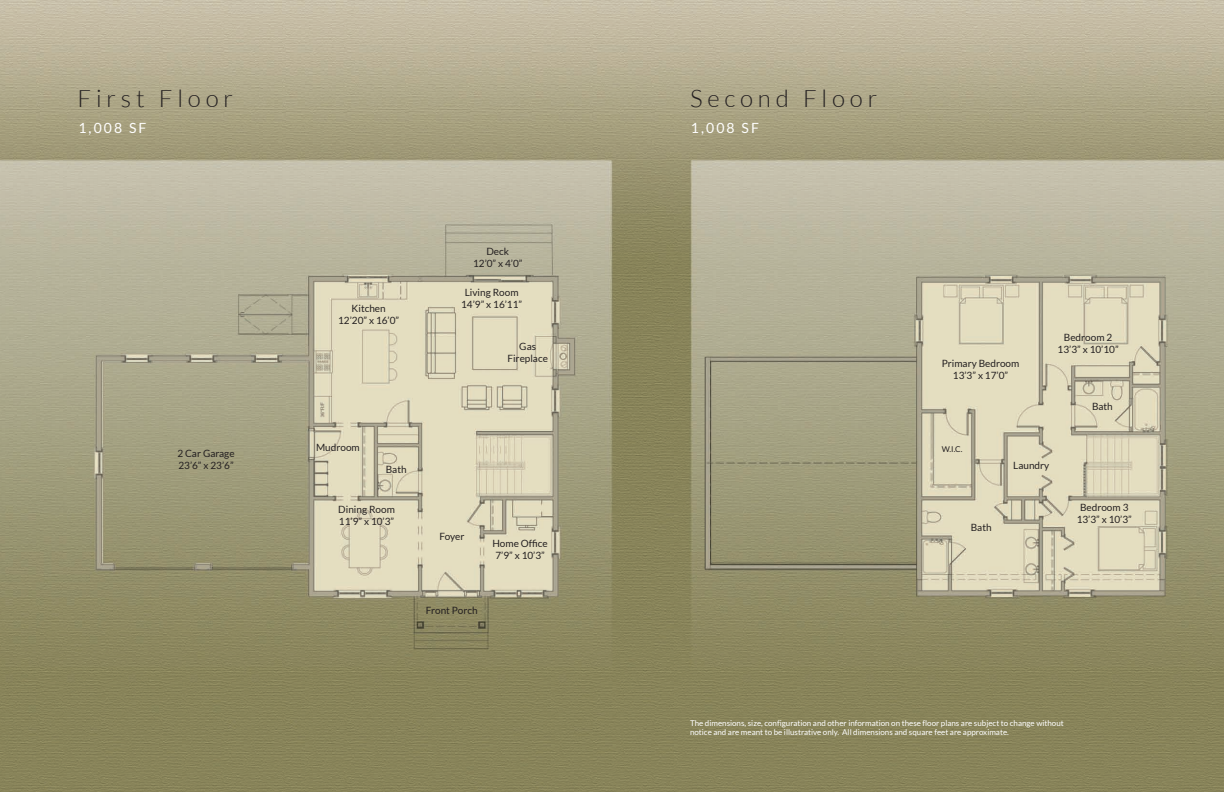
<style>
.page{position:relative;width:1224px;height:792px;background:#fff}
.page>*{position:absolute;margin:0;border:0;box-sizing:border-box;transform-origin:0 0}
.t1{font:300 24px "Lato";letter-spacing:.2em;color:#231f20}
.t2{font:14px "Lato";letter-spacing:.15em;color:#fff}
.t3{font:10px/12px "Lato";color:#231f20;text-align:center}
.t4{font:8px/9px "Lato";color:#fff}
.t5{font:8px "Lato";color:#231f20}
</style>
<div class="page">
<img style="left:0;top:0;width:1224px;height:792px">
<h1 class="t1" style="left:78px;top:83px;width:157px">First Floor</h1>
<h2 class="t2" style="left:78px;top:119px;width:70px">1,008 SF</h2>
<p class="t3" style="left:177px;top:447px;width:59px;text-align:left">2 Car Garage<br>23’6” x 23’6”</p>
<p class="t3" style="left:338px;top:302px;width:63px">Kitchen<br>12’20” x 16’0”</p>
<p class="t3" style="left:473px;top:245px;width:51px">Deck<br>12’0” x 4’0”</p>
<p class="t3" style="left:461px;top:286px;width:63px">Living Room<br>14’9” x 16’11”</p>
<p class="t3" style="left:507px;top:340px;width:42px">Gas<br>Fireplace</p>
<p class="t3" style="left:316px;top:441px;width:45px">Mudroom</p>
<p class="t3" style="left:386px;top:463px;width:22px">Bath</p>
<p class="t3" style="left:338px;top:504px;width:58px;text-align:left">Dining Room<br>11’9” x 10’3”</p>
<p class="t3" style="left:439px;top:530px;width:26px">Foyer</p>
<p class="t3" style="left:492px;top:537px;width:57px">Home Office<br>7’9” x 10’3”</p>
<p class="t3" style="left:426px;top:604px;width:53px">Front Porch</p>
<h1 class="t1" style="left:690px;top:83px;width:189px">Second Floor</h1>
<h2 class="t2" style="left:691px;top:119px;width:70px">1,008 SF</h2>
<p class="t3" style="left:942px;top:357px;width:79px">Primary Bedroom<br>13’3” x 17’0”</p>
<p class="t3" style="left:1058px;top:331px;width:63px">Bedroom 2<br>13’3” x 10’10”</p>
<p class="t3" style="left:1092px;top:400px;width:22px">Bath</p>
<p class="t5" style="left:942px;top:444px;width:22px">W.I.C.</p>
<p class="t3" style="left:971px;top:522px;width:22px">Bath</p>
<p class="t3" style="left:1013px;top:459px;width:38px">Laundry</p>
<p class="t3" style="left:1077px;top:501px;width:57px">Bedroom 3<br>13’3” x 10’3”</p>
<p class="t4" style="left:690px;top:719px;width:375px">The dimensions, size, configuration and other information on these floor plans are subject to change without notice and are meant to be illustrative only. All dimensions and square feet are approximate.</p>
</div>
